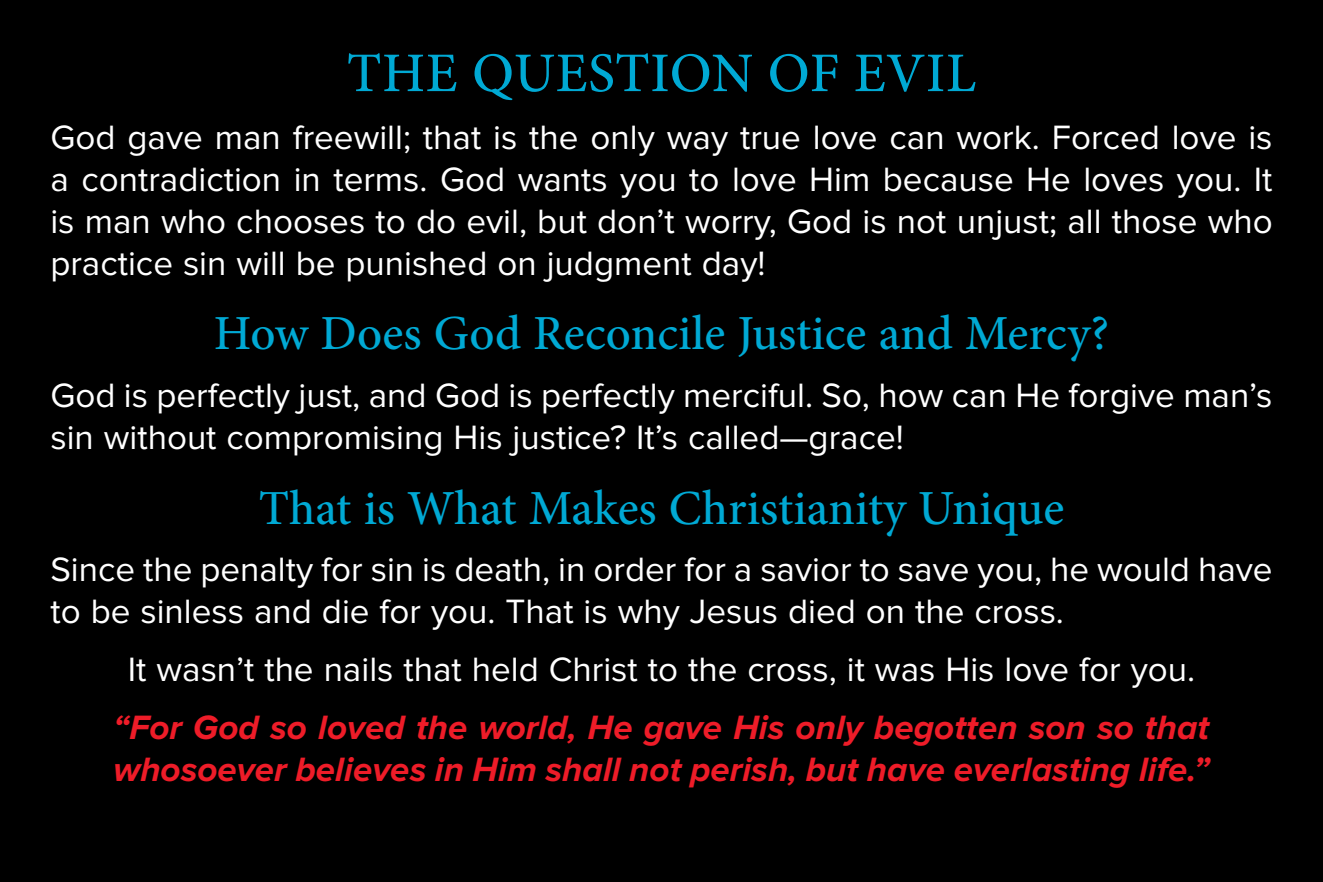
<style>
.page{position:relative;width:1323px;height:882px;background:#000}
.page>*{position:absolute;margin:0;border:0;box-sizing:border-box;transform-origin:0 0}
.t1{font:500 56px "Minion Pro";color:#00a9d4}
.t2{font:500 49px "Minion Pro";color:#00a9d4}
.t3{font:35px/42px "Proxima Nova";color:#fff}
.t4{font:italic 700 35px/42px "Proxima Nova";color:#ee1c28}
</style>
<div class="page">
<h1 class="t1" style="left:347px;top:35px;width:202px">The Question</h1>
<h1 class="t1" style="left:768px;top:35px;width:149px">of Evil</h1>
<p class="t3" style="left:50px;top:118px;width:1224px;text-align:justify">God gave man freewill; that is the only way true love can work. Forced love is a contradiction in terms. God wants you to love Him because He loves you. It is man who chooses to do evil, but don’t worry, God is not unjust; all those who practice sin will be punished on judgment day!</p>
<h2 class="t2" style="left:214px;top:301px;width:897px">How Does God Reconcile Justice and Mercy?</h2>
<p class="t3" style="left:50px;top:376px;width:1224px">God is perfectly just, and God is perfectly merciful. So, how can He forgive man’s sin without compromising His justice? It’s called—grace!</p>
<h2 class="t2" style="left:259px;top:475px;width:807px">That is What Makes Christianity Unique</h2>
<p class="t3" style="left:50px;top:550px;width:1224px">Since the penalty for sin is death, in order for a savior to save you, he would have to be sinless and die for you. That is why Jesus died on the cross.</p>
<p class="t3" style="left:128px;top:650px;width:1069px">It wasn’t the nails that held Christ to the cross, it was His love for you.</p>
<p class="t4" style="left:113px;top:708px;width:1098px">“For God so loved the world, He gave His only begotten son so that whosoever believes in Him shall not perish, but have everlasting life.”</p>
</div>
